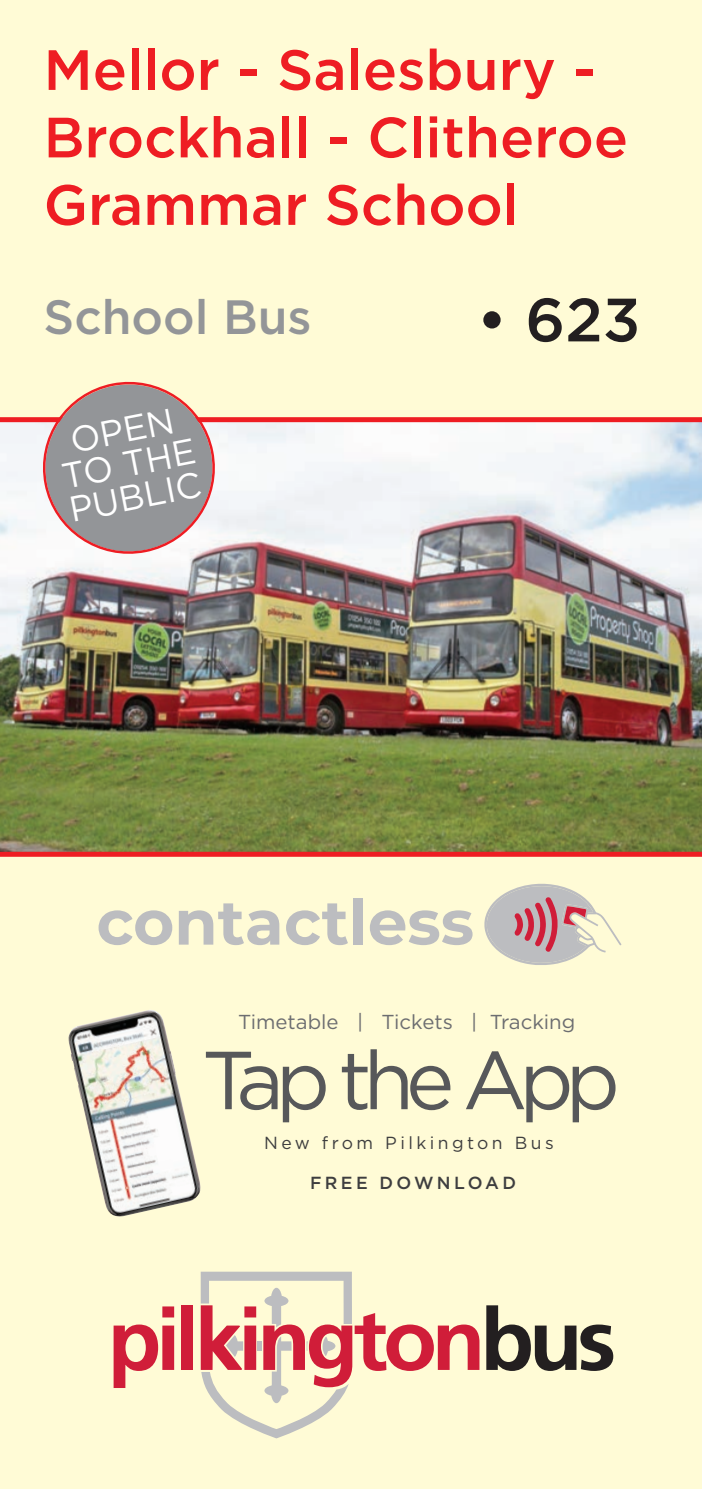
<style>
.page{position:relative;width:702px;height:1489px;background:#fff}
.page>*{position:absolute;margin:0;border:0;box-sizing:border-box;transform-origin:0 0}
.t1{font:82px "Gotham";letter-spacing:-.1em;color:#57585a}
.t2{font:700 62.75px "Montserrat";color:#bcbdc0}
.t3{font:500 61px "Gotham";color:#231f20}
.t4{font:500 56.75px/67.5px "Gotham";color:#ee1d23}
.t5{font:500 48px "Gotham";color:#939598}
.t6{font:35.75px/34px "Gotham";color:#fff;text-align:center}
.t7{font:20.25px "Gotham";color:#6c6d70}
.t8{font:17.5px "Gotham";letter-spacing:.195em;color:#3e3e3f}
.t9{font:500 17.5px "Gotham";letter-spacing:.195em;color:#3e3e3f}
</style>
<div class="page">
<div style="left:0;top:0;width:702px;height:1488px;background:#fffbd6"></div>
<svg style="left:114px;top:1306px;width:60px;height:81px"></svg>
<div style="left:181px;top:1305px;width:12px;height:64px;background:#d01d39"></div>
<svg style="left:201px;top:1271px;width:278px;height:167px"></svg>
<svg style="left:486px;top:1305px;width:127px;height:65px"></svg>
<img style="left:0;top:417px;width:702px;height:439px">
<img style="left:68px;top:1010px;width:133px;height:207px">
<svg style="left:484px;top:883px;width:137px;height:82px"></svg>
<svg style="left:35px;top:381px;width:187px;height:180px"></svg>
<p class="t4" style="left:44px;top:40px;width:586px">Mellor - Salesbury -<br>Brockhall - Clitheroe<br>Grammar School</p>
<p class="t5" style="left:44px;top:299px;width:269px">School Bus</p>
<p class="t6" style="left:53px;top:426px;width:137px;rotate:-11deg">OPEN<br>TO THE<br>PUBLIC</p>
<p class="t3" style="left:477px;top:297px;width:165px">• 623</p>
<p class="t2" style="left:97px;top:886px;width:379px">contactless</p>
<p class="t7" style="left:238px;top:1009px;width:339px">Timetable | Tickets | Tracking</p>
<h1 class="t1" style="left:202px;top:1032px;width:420px">Tap the App</h1>
<p class="t8" style="left:264px;top:1132px;width:291px">New from Pilkington Bus</p>
<p class="t9" style="left:310px;top:1176px;width:208px">FREE DOWNLOAD</p>
</div>
